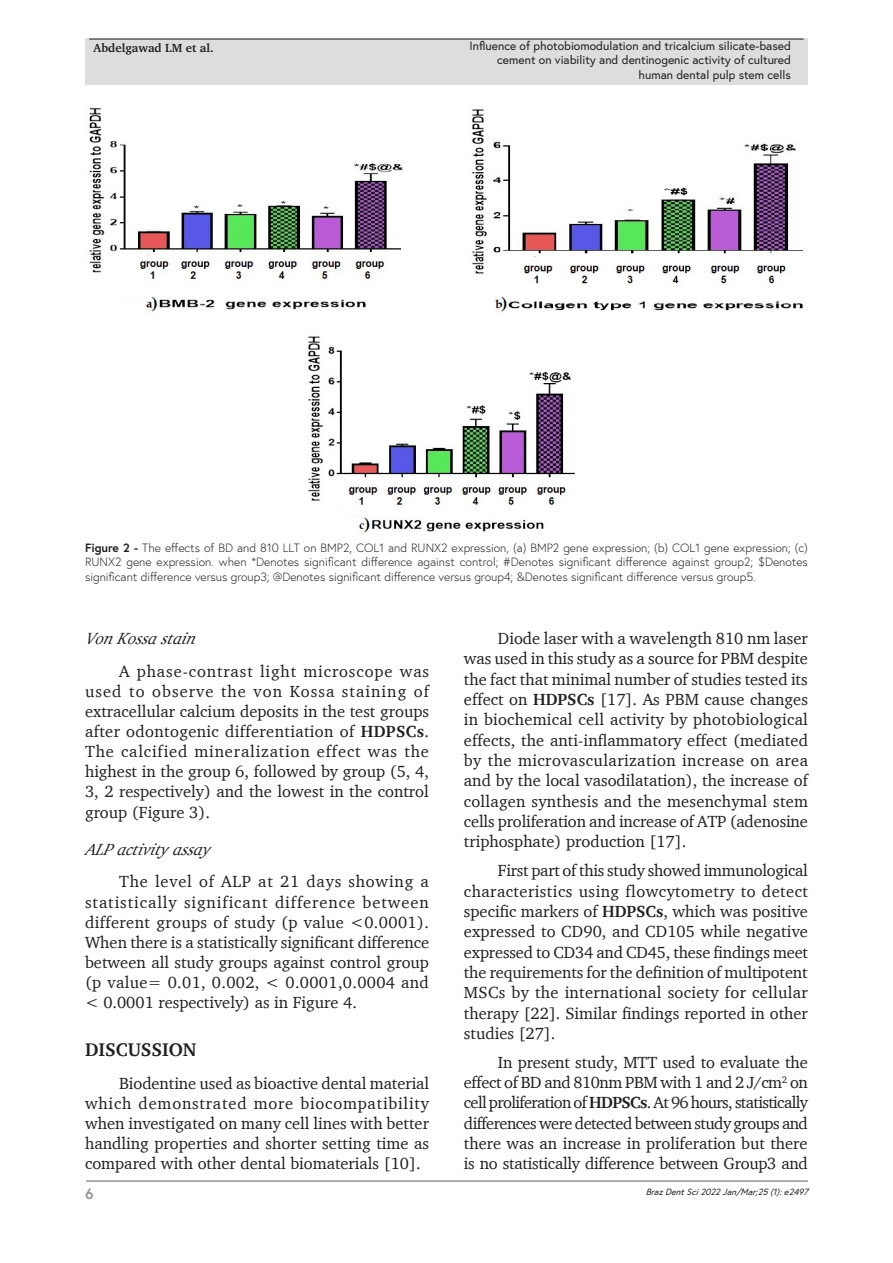
<style>
.page{position:relative;width:893px;height:1263px;background:#fff}
.page>*{position:absolute;margin:0;border:0;box-sizing:border-box;transform-origin:0 0}
.Heading1{font:700 18.75px "Charter";color:#231f20}
.Paragraph{font:16.5px/20.4px "Charter";color:#231f20;text-align:justify}
.Heading3{font:italic 16.5px "Charter";color:#231f20}
.t1{font:700 15px "Europa";color:#949698}
.FigureCaption{font:300 12px/14.4px "Europa";color:#231f20;text-align:justify}
.t2{font:12px/14.4px "Europa";color:#231f20;text-align:right}
.t3{font:12px "Europa";letter-spacing:-.225em;color:#231f20}
.t4{font:700 12px "Charter";color:#231f20}
.t5{font:italic 9px "Europa";color:#231f20}
.s1{font-weight:700}
</style>
<div class="page">
<hr style="left:86px;top:1180px;width:722px;height:2px;background:#949698">
<div style="left:85px;top:39px;width:723px;height:46px;background:#dcddde"></div>
<hr style="left:89px;top:39px;width:715px;height:1px;background:#231f20">
<img style="left:89px;top:107px;width:714px;height:427px">
<p class="t4" style="left:94px;top:41px;width:122px">Abdelgawad LM et al.</p>
<p class="t2" style="left:469px;top:38px;width:323px">Influence of photobiomodulation and tricalcium silicate-based cement on viability and dentinogenic activity of cultured human dental pulp stem cells</p>
<p class="t3" style="left:463px;top:53px;width:329px">Influenceofphotobiomodulationa dtricalcium silcate-basedcementonviabil ya ddentinogenicactivityofculturedhumandentalpulpstem cels</p>
<p class="FigureCaption" style="left:85px;top:540px;width:724px"><span class="s1">Figure 2 -</span> The effects of BD and 810 LLT on BMP2, COL1 and RUNX2 expression, (a) BMP2 gene expression; (b) COL1 gene expression; (c)<br>RUNX2 gene expression. when *Denotes significant difference against control; #Denotes significant difference against group2; $Denotes significant difference versus group3; @Denotes significant difference versus group4; &amp;Denotes significant difference versus group5.</p>
<p class="Heading3" style="left:85px;top:628px;width:117px">VonKossastain</p>
<p class="Paragraph" style="left:85px;top:661px;width:346px;text-indent:34px">A phase-contrast light microscope was used to observe the von Kossa staining of extracellular calcium deposits in the test groups after odontogenic differentiation of <span class="s1">HDPSCs</span>.<br>The calcified mineralization effect was the highest in the group 6, followed by group (5, 4, 3, 2 respectively) and the lowest in the control group (Figure 3).</p>
<p class="Heading3" style="left:85px;top:838px;width:126px">ALPactivity assay</p>
<p class="Paragraph" style="left:85px;top:871px;width:346px;text-indent:34px">The level of ALP at 21 days showing a statistically significant difference between different groups of study (p value &lt;0.0001).<br>When there is a statistically significant difference between all study groups against control group (p value= 0.01, 0.002, &lt; 0.0001,0.0004 and &lt; 0.0001 respectively) as in Figure 4.</p>
<p class="Heading1" style="left:85px;top:1038px;width:113px">DISCUSSION</p>
<p class="Paragraph" style="left:85px;top:1073px;width:346px;text-indent:34px">Biodentine used as bioactive dental material which demonstrated more biocompatibility when investigated on many cell lines with better handling properties and shorter setting time as compared with other dental biomaterials [10].</p>
<p class="Paragraph" style="left:464px;top:628px;width:346px;text-indent:34px">Diode laser with a wavelength 810 nm laser was used in this study as a source for PBM despite the fact that minimal number of studies tested its effect on <span class="s1">HDPSCs</span> [17]. As PBM cause changes in biochemical cell activity by photobiological effects, the anti-inflammatory effect (mediated by the microvascularization increase on area and by the local vasodilatation), the increase of collagen synthesis and the mesenchymal stem cells proliferation and increase of ATP (adenosine triphosphate) production [17].</p>
<p class="Paragraph" style="left:464px;top:860px;width:346px;text-indent:34px">First part of this study showed immunological characteristics using flowcytometry to detect specific markers of <span class="s1">HDPSCs</span>, which was positive expressed to CD90, and CD105 while negative expressed to CD34 and CD45, these findings meet the requirements for the definition of multipotent MSCs by the international society for cellular therapy [22]. Similar findings reported in other studies [27].</p>
<p class="Paragraph" style="left:464px;top:1051px;width:345px;text-indent:34px">In present study, MTT used to evaluate the effect of BD and 810nm PBM with 1 and 2 J/cm<sup>2</sup> on cell proliferation of <span class="s1">HDPSCs</span>. At 96 hours, statistically differences were detected between study groups and there was an increase in proliferation but there is no statistically difference between Group3 and</p>
<p class="t1" style="left:85px;top:1184px;width:10px">6</p>
<p class="t5" style="left:646px;top:1185px;width:167px">BrazDentSci2022Jan/Mar;25(1):e2497</p>
</div>
